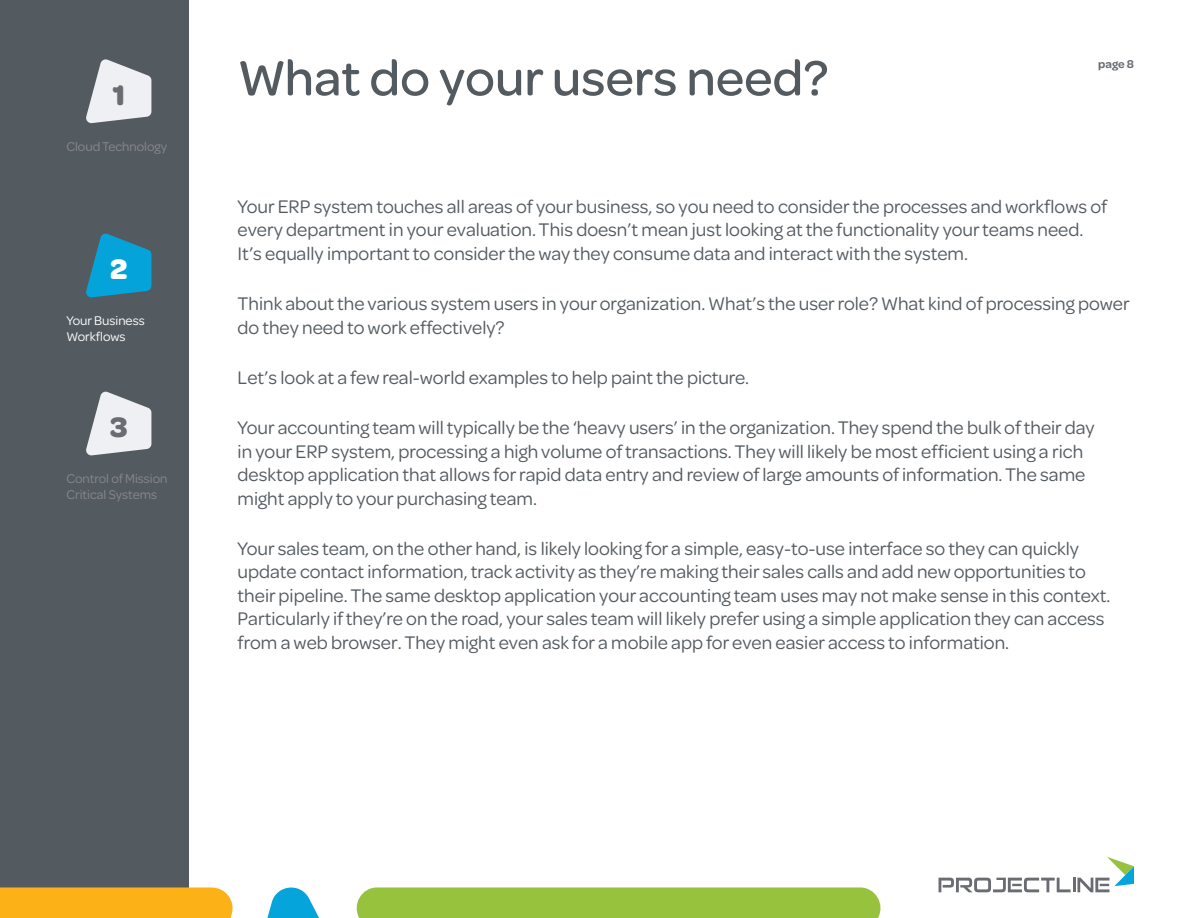
<style>
.page{position:relative;width:1188px;height:918px;background:#fff}
.page>*{position:absolute;margin:0;border:0;box-sizing:border-box;transform-origin:0 0}
.t1{font:500 52.5px "Omnes";color:#545b60}
.t2{font:700 30px "Omnes";color:#696c72}
.t3{font:700 30px "Omnes";color:#fff}
.t4{font:19.5px/23.4px "Omnes";color:#545b60}
.t5{font:13.5px/16.2px "Omnes";color:#87878b}
.t6{font:13.5px/16.2px "Omnes";color:#fff}
.t7{font:600 12px "Omnes";color:#696c72}
</style>
<div class="page">
<div style="left:0;top:0;width:189px;height:918px;background:#545b60"></div>
<div style="left:356px;top:887px;width:525px;height:31px;background:#97c23d"></div>
<svg style="left:267px;top:887px;width:52px;height:31px"></svg>
<div style="left:0;top:887px;width:233px;height:31px;background:#fcb116"></div>
<svg style="left:939px;top:857px;width:195px;height:35px"></svg>
<svg style="left:86px;top:59px;width:65px;height:65px"></svg>
<svg style="left:86px;top:233px;width:65px;height:65px"></svg>
<svg style="left:86px;top:391px;width:65px;height:65px"></svg>
<h2 class="t2" style="left:112px;top:74px;width:14px">1</h2>
<p class="t5" style="left:66px;top:137px;width:102px">Cloud Technology</p>
<h2 class="t3" style="left:110px;top:248px;width:19px">2</h2>
<p class="t6" style="left:66px;top:312px;width:80px">Your Business<br>Workflows</p>
<h2 class="t2" style="left:110px;top:406px;width:19px">3</h2>
<p class="t5" style="left:66px;top:470px;width:103px">Control of Mission<br>Critical Systems</p>
<h1 class="t1" style="left:238px;top:42px;width:592px">What do your users need?</h1>
<p class="t7" style="left:1098px;top:55px;width:37px">page 8</p>
<p class="t4" style="left:238px;top:194px;width:871px">Your ERP system touches all areas of your business, so you need to consider the processes and workflows of every department in your evaluation. This doesn’t mean just looking at the functionality your teams need.<br>It’s equally important to consider the way they consume data and interact with the system.</p>
<p class="t4" style="left:238px;top:291px;width:894px">Think about the various system users in your organization. What’s the user role? What kind of processing power do they need to work effectively?</p>
<p class="t4" style="left:238px;top:365px;width:513px">Let’s look at a few real-world examples to help paint the picture.</p>
<p class="t4" style="left:238px;top:415px;width:859px">Your accounting team will typically be the ‘heavy users’ in the organization. They spend the bulk of their day in your ERP system, processing a high volume of transactions. They will likely be most efficient using a rich desktop application that allows for rapid data entry and review of large amounts of information. The same might apply to your purchasing team.</p>
<p class="t4" style="left:238px;top:536px;width:874px">Your sales team, on the other hand, is likely looking for a simple, easy-to-use interface so they can quickly update contact information, track activity as they’re making their sales calls and add new opportunities to their pipeline. The same desktop application your accounting team uses may not make sense in this context.<br>Particularly if they’re on the road, your sales team will likely prefer using a simple application they can access from a web browser. They might even ask for a mobile app for even easier access to information.</p>
</div>
